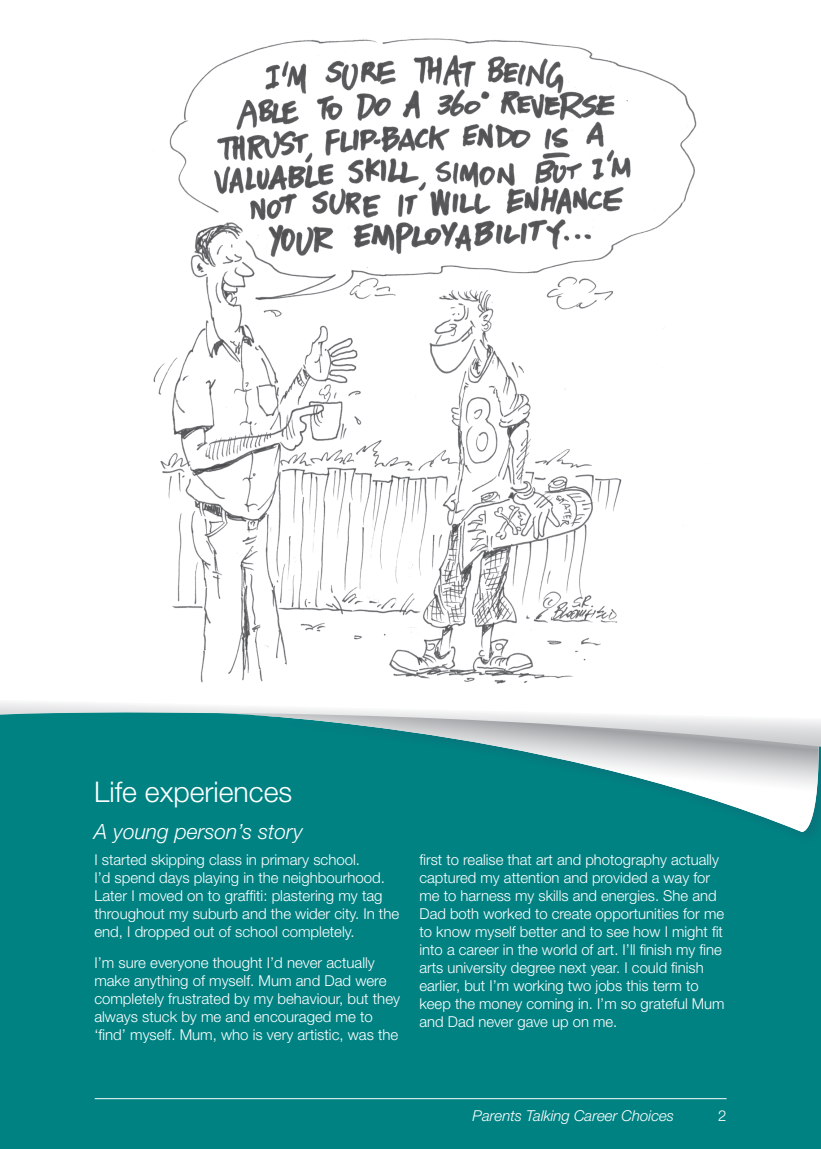
<style>
.page{position:relative;width:821px;height:1149px;background:#fff}
.page>*{position:absolute;margin:0;border:0;box-sizing:border-box;transform-origin:0 0}
.Heading_1_white{font:300 28.5px "Helvetica Neue LT";color:#fff}
.Heading_2_white{font:italic 300 21px "Helvetica Neue LT";color:#fff}
.Body_Text_white{font:300 15px/18px "Helvetica Neue LT";color:#fff}
.t1{font:italic 300 15px "Helvetica Neue LT";color:#fff}
</style>
<div class="page">
<div style="left:0;top:543px;width:821px;height:605px;background:#008283"></div>
<svg style="left:491px;top:746px;width:330px;height:87px"></svg>
<svg style="left:0;top:543px;width:821px;height:203px"></svg>
<hr style="left:95px;top:1097px;width:631px;height:1px;background:#fff">
<img style="left:142px;top:38px;width:565px;height:656px">
<p class="Heading_1_white" style="left:94px;top:774px;width:199px">Life experiences</p>
<p class="Heading_2_white" style="left:94px;top:819px;width:210px">A young person’s story</p>
<p class="Body_Text_white" style="left:94px;top:849px;width:306px">I started skipping class in primary school.<br>I’d spend days playing in the neighbourhood.<br>Later I moved on to graffiti: plastering my tag throughout my suburb and the wider city. In the end, I dropped out of school completely.</p>
<p class="Body_Text_white" style="left:94px;top:952px;width:307px">I’m sure everyone thought I’d never actually make anything of myself. Mum and Dad were completely frustrated by my behaviour, but they always stuck by me and encouraged me to ‘find’ myself. Mum, who is very artistic, was the</p>
<p class="Body_Text_white" style="left:419px;top:849px;width:307px">first to realise that art and photography actually captured my attention and provided a way for me to harness my skills and energies. She and Dad both worked to create opportunities for me to know myself better and to see how I might fit into a career in the world of art. I’ll finish my fine arts university degree next year. I could finish earlier, but I’m working two jobs this term to keep the money coming in. I’m so grateful Mum and Dad never gave up on me.</p>
<p class="t1" style="left:472px;top:1106px;width:203px">Parents Talking Career Choices</p>
<p class="Body_Text_white" style="left:718px;top:1105px;width:10px">2</p>
</div>
